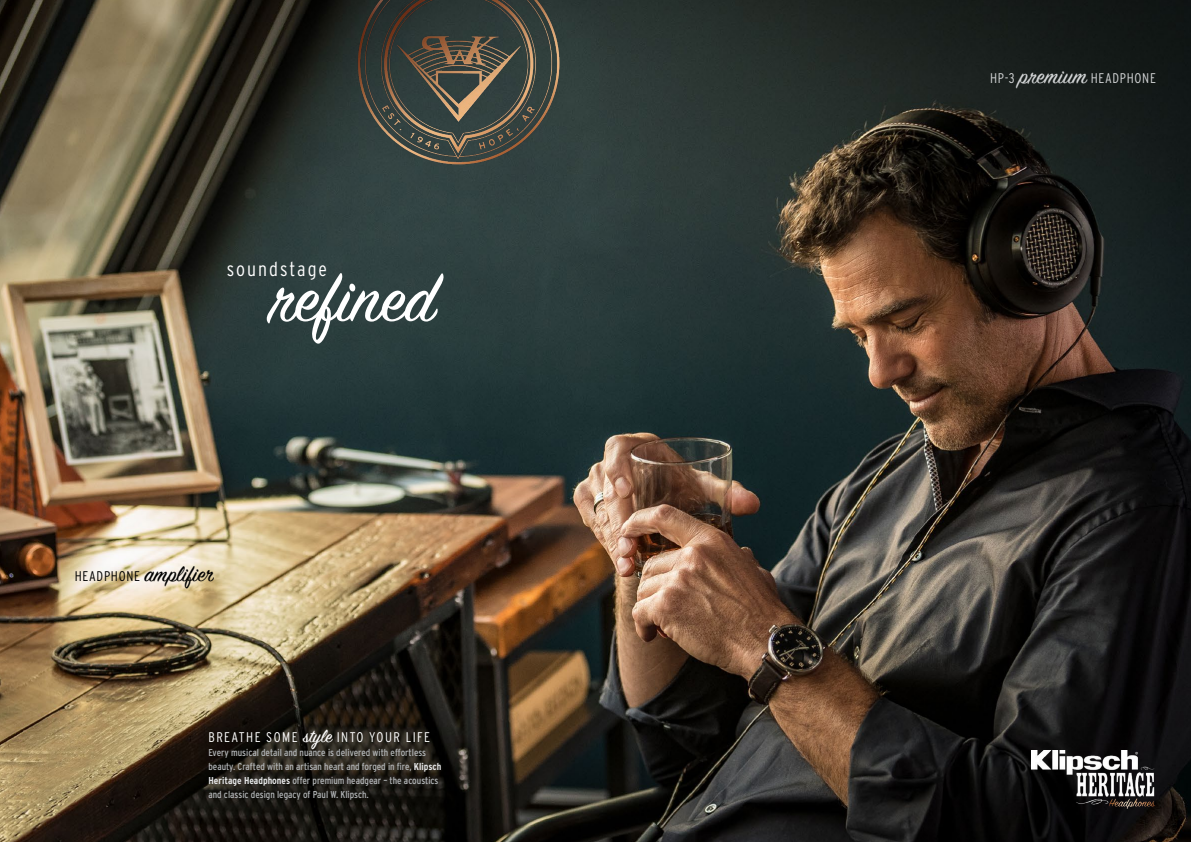
<style>
.page{position:relative;width:1191px;height:842px;background:#fff}
.page>*{position:absolute;margin:0;border:0;box-sizing:border-box;transform-origin:0 0}
.t1{font:75px "Sign Painter House Script";color:#fff}
.t2{font:300 condensed 20px "Interstate";letter-spacing:.1em;color:#fff}
.t3{font:300 condensed 14px "Interstate";letter-spacing:.1em;color:#fff}
.t4{font:300 condensed 14px "Interstate";letter-spacing:.05em;color:#d1d3d4}
.t5{font:300 condensed 14px "Interstate";letter-spacing:.05em;color:#000}
.t6{font:condensed 10px/14px "Interstate";color:#b1b4b6}
.s1{font-family:"Sign Painter House Script";font-weight:400;font-stretch:normal;font-size:24px}
.s2{font-family:"Sign Painter House Script";font-weight:400;font-stretch:normal;font-size:20px}
.s3{font-weight:700;color:#e6e7e8}
</style>
<div class="page">
<img style="left:0;top:0;width:1191px;height:842px">
<img style="left:346px;top:0;width:222px;height:179px">
<img style="left:1031px;top:751px;width:124px;height:57px">
<h2 class="t2" style="left:227px;top:258px;width:102px">soundstage</h2>
<h1 class="t1" style="left:270px;top:252px;width:167px">refined</h1>
<h3 class="t5" style="left:75px;top:568px;width:141px">HEADPHONE <span class="s1">amplifier</span></h3>
<h3 class="t3" style="left:208px;top:729px;width:223px">BREATHE SOME <span class="s2">style</span> INTO YOUR LIFE</h3>
<p class="t6" style="left:208px;top:746px;width:234px">Every musical detail and nuance is delivered with effortless beauty. Crafted with an artisan heart and forged in fire, <span class="s3">Klipsch Heritage Headphones</span> offer premium headgear – the acoustics and classic design legacy of Paul W. Klipsch.</p>
<h3 class="t4" style="left:990px;top:70px;width:167px">HP-3 <span class="s1">premium</span> HEADPHONE</h3>
</div>
